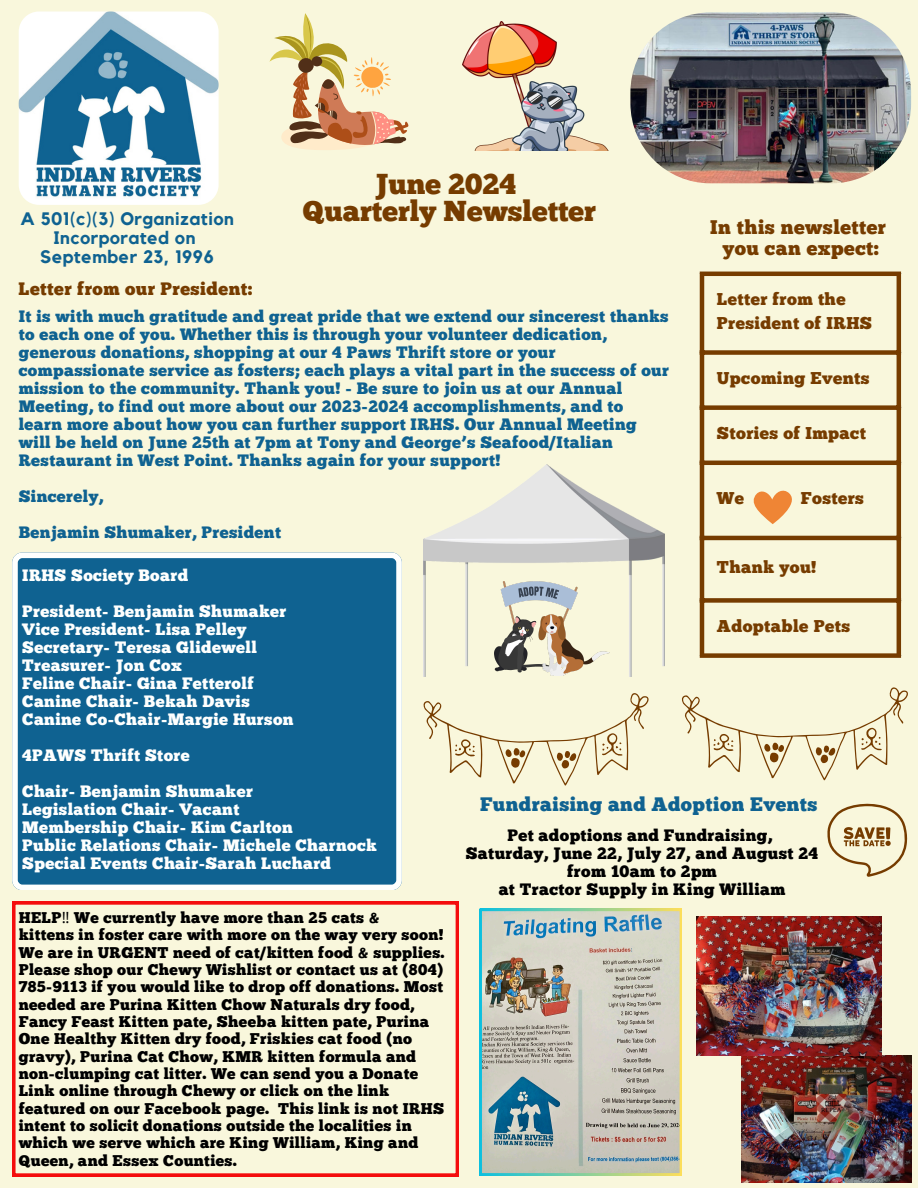
<style>
.page{position:relative;width:918px;height:1188px;background:#f9f7dc}
.page>*{position:absolute;margin:0;border:0;box-sizing:border-box;transform-origin:0 0}
.t1{font:28.8px/27px "Chunk Five";color:#763c00;text-align:center}
.t2{font:19.65px/21.3px "Chunk Five";letter-spacing:.025em;color:#763c00;text-align:center}
.t3{font:19.5px "Chunk Five";letter-spacing:.025em;color:#0f6291}
.t4{font:700 18px/19.2px "Kollektif";letter-spacing:.025em;color:#0f6291;text-align:center}
.t5{font:18px "Chunk Five";letter-spacing:.025em;color:#763c00}
.t6{font:17.1px/23.7px "Chunk Five";letter-spacing:.025em;color:#763c00}
.t7{font:16.5px/18px "Chunk Five";letter-spacing:.025em;color:#0f6291}
.t8{font:16.5px "Chunk Five";letter-spacing:.025em;color:#fefffe}
.t9{font:16.5px "Chunk Five";letter-spacing:.025em;color:#000}
.t10{font:15.6px/17.4px "Chunk Five";letter-spacing:.025em;color:#000}
.s1{font-family:"Noto Sans"}
</style>
<div class="page">
<hr style="left:700px;top:276px;width:4px;height:377px;background:#763c00">
<hr style="left:897px;top:276px;width:4px;height:377px;background:#763c00">
<hr style="left:700px;top:272px;width:201px;height:4px;background:#763c00">
<div style="left:700px;top:350px;width:201px;height:5px;background:#763c00"></div>
<div style="left:700px;top:405px;width:201px;height:5px;background:#763c00"></div>
<hr style="left:700px;top:461px;width:201px;height:4px;background:#763c00">
<hr style="left:700px;top:536px;width:201px;height:4px;background:#763c00">
<div style="left:700px;top:598px;width:201px;height:5px;background:#763c00"></div>
<div style="left:700px;top:653px;width:201px;height:5px;background:#763c00"></div>
<img style="left:19px;top:12px;width:200px;height:193px;border-radius:20px">
<img style="left:630px;top:12px;width:281px;height:171px;border-radius:80px">
<svg style="left:269px;top:13px;width:140px;height:137px"></svg>
<svg style="left:753px;top:490px;width:39px;height:34px"></svg>
<img style="left:462px;top:22px;width:146px;height:128px">
<svg style="left:424px;top:693px;width:225px;height:93px"></svg>
<svg style="left:827px;top:803px;width:80px;height:74px"></svg>
<div style="left:12px;top:552px;width:389px;height:338px;background:#0f6291"></div>
<img style="left:424px;top:465px;width:240px;height:211px">
<img style="left:494px;top:581px;width:116px;height:95px">
<svg style="left:682px;top:687px;width:226px;height:93px"></svg>
<img style="left:741px;top:1055px;width:170px;height:127px">
<img style="left:697px;top:917px;width:184px;height:138px">
<img style="left:480px;top:909px;width:202px;height:266px">
<svg style="left:12px;top:901px;width:447px;height:276px"></svg>
<p class="t1" style="left:303px;top:173px;width:295px">June 2024<br>Quarterly Newsletter</p>
<p class="t4" style="left:20px;top:210px;width:215px">A 501(c)(3) Organization<br>Incorporated on<br>September 23, 1996</p>
<p class="t5" style="left:19px;top:282px;width:235px">Letter from our President:</p>
<p class="t2" style="left:710px;top:218px;width:177px">In this newsletter you can expect:</p>
<p class="t6" style="left:717px;top:289px;width:157px">Letter from the<br>President of IRHS</p>
<p class="t7" style="left:19px;top:309px;width:652px">It is with much gratitude and great pride that we extend our sincerest thanks to each one of you. Whether this is through your volunteer dedication, generous donations, shopping at our 4 Paws Thrift store or your compassionate service as fosters; each plays a vital part in the success of our mission to the community. Thank you! - Be sure to join us at our Annual Meeting, to find out more about our 2023-2024 accomplishments, and to learn more about how you can further support IRHS. Our Annual Meeting will be held on June 25th at 7pm at Tony and George’s Seafood/Italian Restaurant in West Point. Thanks again for your support!</p>
<p class="t7" style="left:19px;top:489px;width:86px">Sincerely,</p>
<p class="t7" style="left:19px;top:525px;width:264px">Benjamin Shumaker, President</p>
<p class="t8" style="left:22px;top:568px;width:167px">IRHS Society Board</p>
<p class="t8" style="left:22px;top:604px;width:266px">President- Benjamin Shumaker</p>
<h3 class="t8" style="left:22px;top:622px;width:226px">Vice President- Lisa Pelley</h3>
<p class="t8" style="left:22px;top:640px;width:236px">Secretary- Teresa Glidewell</p>
<p class="t8" style="left:22px;top:658px;width:161px">Treasurer- Jon Cox</p>
<p class="t8" style="left:22px;top:676px;width:233px">Feline Chair- Gina Fetterolf</p>
<p class="t8" style="left:22px;top:694px;width:229px">Canine Chair- Bekah Davis</p>
<p class="t8" style="left:22px;top:712px;width:273px">Canine Co-Chair-Margie Hurson</p>
<p class="t8" style="left:22px;top:748px;width:169px">4PAWS Thrift Store</p>
<p class="t8" style="left:22px;top:784px;width:232px">Chair- Benjamin Shumaker</p>
<p class="t8" style="left:22px;top:802px;width:219px">Legislation Chair- Vacant</p>
<p class="t8" style="left:22px;top:820px;width:272px">Membership Chair- Kim Carlton</p>
<p class="t8" style="left:22px;top:838px;width:356px">Public Relations Chair- Michele Charnock</p>
<p class="t8" style="left:22px;top:856px;width:310px">Special Events Chair-Sarah Luchard</p>
<h2 class="t6" style="left:717px;top:368px;width:154px">Upcoming Events</h2>
<p class="t6" style="left:717px;top:423px;width:151px">Stories of Impact</p>
<p class="t6" style="left:717px;top:488px;width:29px">We</p>
<p class="t6" style="left:801px;top:488px;width:65px">Fosters</p>
<p class="t6" style="left:717px;top:557px;width:101px">Thank you!</p>
<h1 class="t6" style="left:717px;top:616px;width:135px">Adoptable Pets</h1>
<p class="t3" style="left:480px;top:797px;width:339px">Fundraising and Adoption Events</p>
<h3 class="t9" style="left:507px;top:829px;width:266px">Pet adoptions and Fundraising,</h3>
<p class="t9" style="left:466px;top:847px;width:354px">Saturday, June 22, July 27, and August 24</p>
<p class="t9" style="left:567px;top:865px;width:151px">from 10am to 2pm</p>
<p class="t9" style="left:499px;top:883px;width:288px">at Tractor Supply in King William</p>
<p class="t10" style="left:19px;top:910px;width:427px">HELP<span class="s1">‼️</span> We currently have more than 25 cats &amp;<br>kittens in foster care with more on the way very soon!<br>We are in URGENT need of cat/kitten food &amp; supplies.<br>Please shop our Chewy Wishlist or contact us at (804)<br>785-9113 if you would like to drop off donations. Most needed are Purina Kitten Chow Naturals dry food, Fancy Feast Kitten pate, Sheeba kitten pate, Purina One Healthy Kitten dry food, Friskies cat food (no gravy), Purina Cat Chow, KMR kitten formula and non-clumping cat litter. We can send you a Donate Link online through Chewy or click on the link featured on our Facebook page. This link is not IRHS intent to solicit donations outside the localities in which we serve which are King William, King and Queen, and Essex Counties.</p>
</div>
